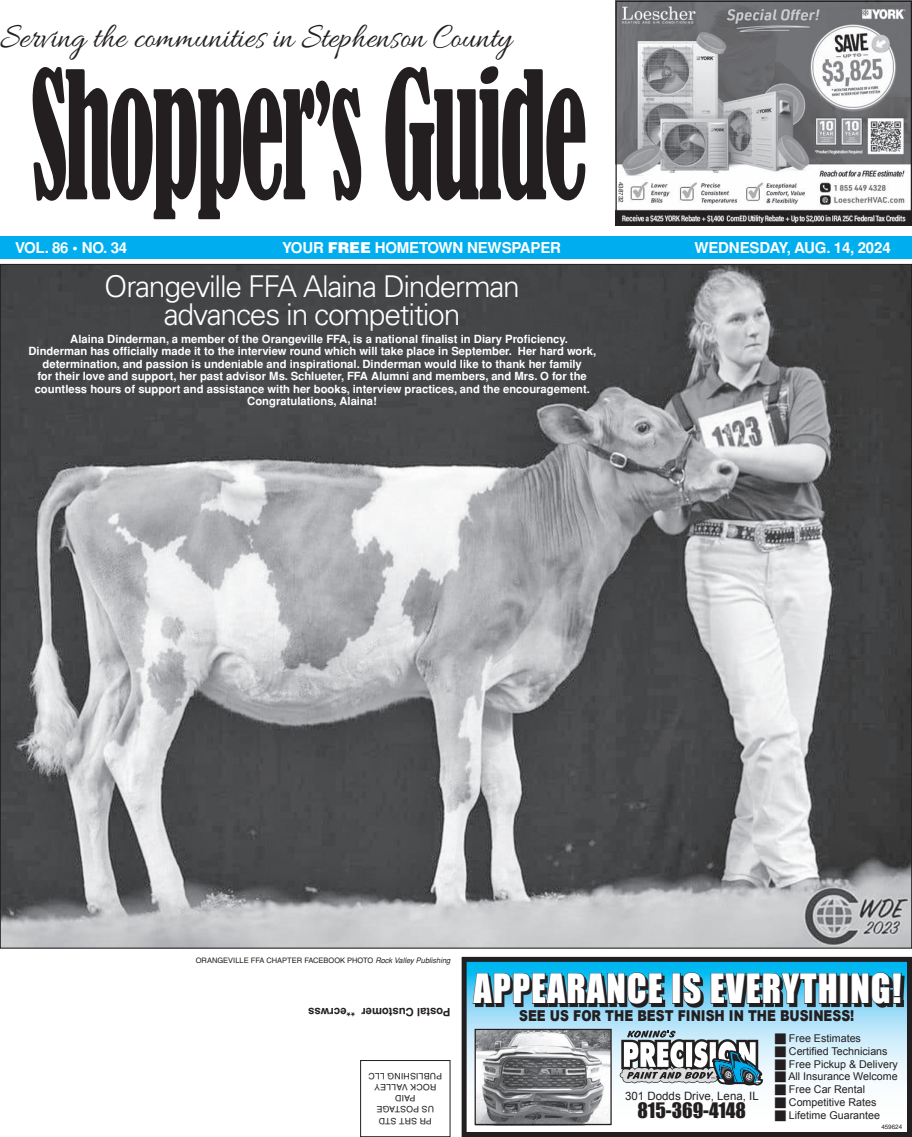
<style>
.page{position:relative;width:912px;height:1137px;background:#fff}
.page>*{position:absolute;margin:0;border:0;box-sizing:border-box;transform-origin:0 0}
.t1{font:condensed 165px "Bernard";letter-spacing:-.035em;color:#231f20;scale:.59 1}
.t2{font:37.25px "Impact";letter-spacing:.03em;color:#fff}
.t3{font:36.25px "Allura";letter-spacing:-.005em;color:#231f20;scale:.92 1}
.t4{font:300 30px/27.5px "Univers";letter-spacing:-.04em;color:#fff;text-align:center}
.t5{font:19.5px "Impact";color:#231f20}
.t6{font:700 15px "Helvetica";letter-spacing:-.01em;color:#fff}
.t7{font:900 15px "Arial";color:#231f20;scale:.82 1}
.t8{font:11.5px "Arial";color:#231f20}
.t9{font:700 11.25px "Helvetica";color:#fff}
.t10{font:700 11.25px "Helvetica";color:#231f20}
.t11{font:10.75px/12.9px "Arial";color:#231f20}
.t12{font:8.75px/11.2px "Helvetica";letter-spacing:.02em;color:#231f20;text-align:center}
.t13{font:7.5px "Helvetica";color:#231f20}
.t14{font:6.25px "Helvetica";color:#231f20}
.s1{font-size:143.75px}
.s2{font-weight:900}
.s3{font-style:italic}
</style>
<div class="page">
<div style="left:0;top:236px;width:911px;height:23px;background:#00aeef"></div>
<img style="left:617px;top:3px;width:292px;height:221px">
<div style="left:615px;top:1px;width:296px;height:225px;border:1px solid #231f20"></div>
<div style="left:360px;top:1060px;width:90px;height:76px;border:1px solid #231f20"></div>
<svg style="left:467px;top:962px;width:438px;height:164px"></svg>
<div style="left:461px;top:956px;width:450px;height:180px;border:5px solid #231f20"></div>
<svg style="left:619px;top:1030px;width:143px;height:55px"></svg>
<img style="left:476px;top:1030px;width:133px;height:92px">
<div style="left:474px;top:1028px;width:137px;height:96px;border:1px solid #231f20"></div>
<svg style="left:475px;top:974px;width:429px;height:33px;background:#3a6576"></svg>
<svg style="left:472px;top:967px;width:191px;height:37px;background:#215364"></svg>
<div style="left:672px;top:972px;width:8px;height:31px;border:1px solid #231f20"></div>
<svg style="left:682px;top:971px;width:19px;height:33px"></svg>
<svg style="left:709px;top:972px;width:128px;height:40px;background:#385a68"></svg>
<div style="left:839px;top:972px;width:9px;height:31px;border:1px solid #231f20"></div>
<svg style="left:850px;top:971px;width:52px;height:33px;background:#23434e"></svg>
<img style="left:2px;top:266px;width:907px;height:680px">
<svg style="left:775px;top:1033px;width:10px;height:87px"></svg>
<p class="t3" style="left:0;top:17px;width:557px">Serving the communities in Stephenson County</p>
<p class="t1" style="left:31px;top:40px;width:945px">Shopper<span class="s1">’</span>s Guide</p>
<p class="t14" style="left:624px;top:181px;width:22px;rotate:90deg">438732</p>
<p class="t6" style="left:15px;top:239px;width:114px">VOL. 86 • NO. 34</p>
<p class="t6" style="left:282px;top:239px;width:280px">YOUR <span class="s2">FREE</span> HOMETOWN NEWSPAPER</p>
<p class="t6" style="left:694px;top:239px;width:198px">WEDNESDAY, AUG. 14, 2024</p>
<p class="t4" style="left:104px;top:273px;width:417px">Orangeville FFA Alaina Dinderman advances in competition</p>
<p class="t9" style="left:70px;top:332px;width:499px">Alaina Dinderman, a member of the Orangeville FFA, is a national finalist in Diary Proficiency.</p>
<p class="t9" style="left:28px;top:345px;width:569px">Dinderman has officially made it to the interview round which will take place in September. Her hard work,</p>
<p class="t9" style="left:43px;top:357px;width:540px">determination, and passion is undeniable and inspirational. Dinderman would like to thank her family</p>
<p class="t9" style="left:37px;top:370px;width:550px">for their love and support, her past advisor Ms. Schlueter, FFA Alumni and members, and Mrs. O for the</p>
<p class="t9" style="left:35px;top:382px;width:556px">countless hours of support and assistance with her books, interview practices, and the encouragement.</p>
<p class="t9" style="left:247px;top:395px;width:131px">Congratulations, Alaina!</p>
<p class="t13" style="left:196px;top:955px;width:256px">ORANGEVILLE FFA CHAPTER FACEBOOK PHOTO <span class="s3">Rock Valley Publishing</span></p>
<p class="t10" style="left:450px;top:1018px;width:144px;rotate:-180deg">Postal Customer **ecrwss</p>
<p class="t12" style="left:442px;top:1126px;width:75px;rotate:-180deg">PR SRT STD<br>US POSTAGE<br>PAID<br>ROCK VALLEY<br>PUBLISHING LLC</p>
<p class="t2" style="left:473px;top:959px;width:429px">APPEARANCE IS EVERYTHING!</p>
<p class="t7" style="left:519px;top:1006px;width:410px">SEE US FOR THE BEST FINISH IN THE BUSINESS!</p>
<p class="t8" style="left:625px;top:1089px;width:135px">301 Dodds Drive, Lena, IL</p>
<p class="t5" style="left:637px;top:1095px;width:110px">815-369-4148</p>
<p class="t11" style="left:788px;top:1031px;width:111px">Free Estimates<br>Certified Technicians<br>Free Pickup &amp; Delivery<br>All Insurance Welcome<br>Free Car Rental<br>Competitive Rates<br>Lifetime Guarantee</p>
<p class="t14" style="left:881px;top:1122px;width:22px">459624</p>
</div>
